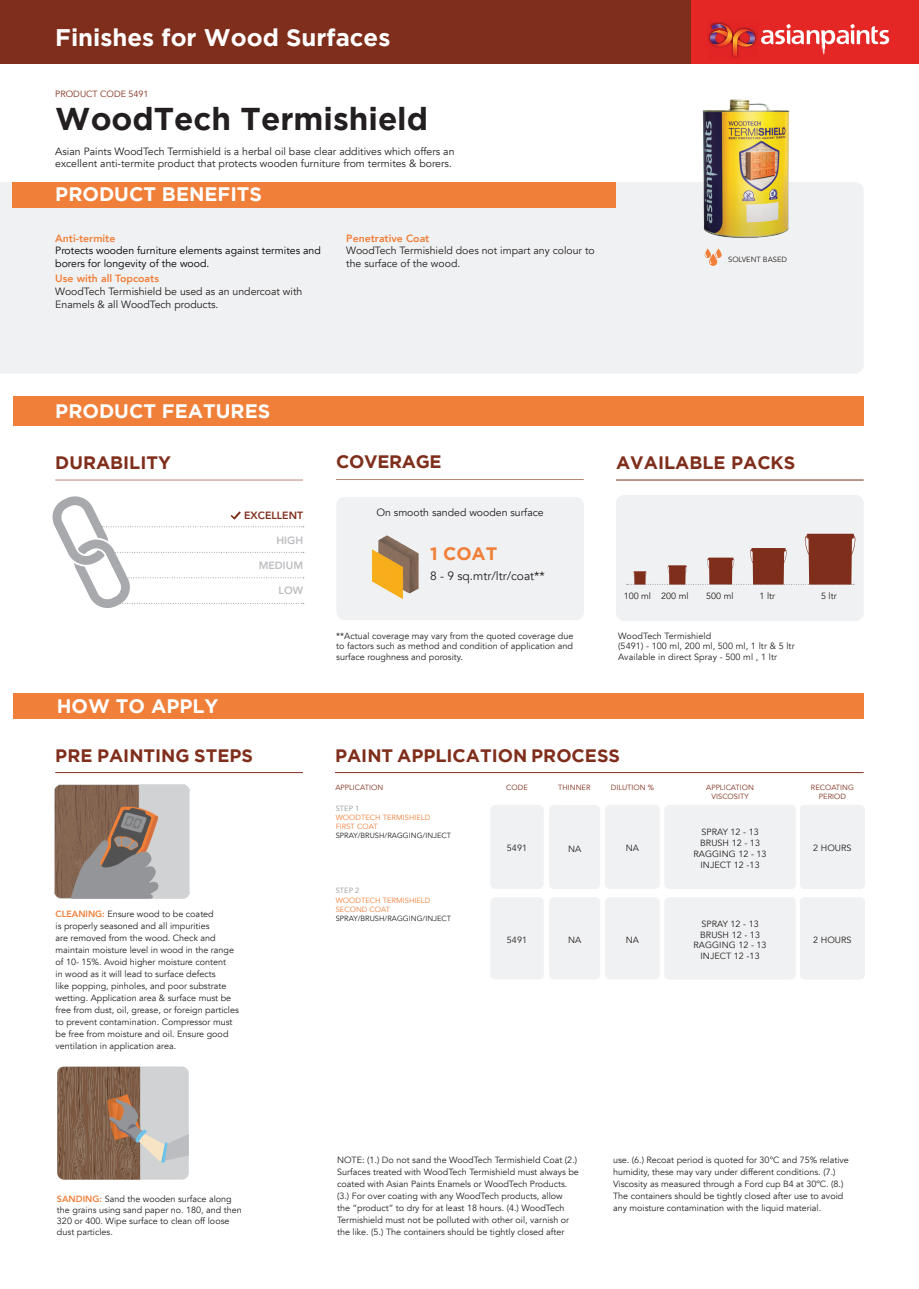
<style>
.page{position:relative;width:919px;height:1289px;background:#fff}
.page>*{position:absolute;margin:0;border:0;box-sizing:border-box;transform-origin:0 0}
.t1{font:700 31.5px "Gotham";color:#231f20}
.t2{font:700 24px "Gotham";color:#fff}
.t3{font:700 19.5px "Gotham";color:#fff}
.t4{font:700 18px "Gotham";color:#802e1c}
.t5{font:700 18px "Gotham";color:#f07f39}
.t6{font:12px "Avenir";color:#231f20}
.t7{font:10.5px/12.8px "Avenir";color:#231f20}
.t8{font:10.5px/12.8px "Avenir";color:#000001}
.t9{font:800 10.5px "Avenir";color:#f07f39}
.t10{font:800 10.5px "Avenir";color:#bcbdc0}
.t11{font:800 10.5px "Avenir";color:#802e1c}
.t12{font:9px/12px "Avenir";color:#231f20}
.t13{font:9px "Avenir";color:#802e1c}
.t14{font:7.5px/9px "Avenir";color:#802e1c;text-align:center}
.t15{font:7.5px "Avenir";letter-spacing:.005em;color:#231f20}
.t16{font:7.5px "Avenir";letter-spacing:.005em;color:#f07f39}
.t17{font:7.5px "Avenir";letter-spacing:.005em;color:#939598}
.s1{font-weight:800;color:#f07f39}
</style>
<div class="page">
<div style="left:0;top:0;width:918px;height:64px;background:#802e1c"></div>
<div style="left:691px;top:0;width:227px;height:64px;background:#e42625"></div>
<svg style="left:761px;top:24px;width:128px;height:31px"></svg>
<img style="left:708px;top:22px;width:49px;height:36px">
<svg style="left:710px;top:30px;width:44px;height:16px"></svg>
<img style="left:712px;top:24px;width:20px;height:22px">
<img style="left:732px;top:29px;width:20px;height:27px">
<div style="left:13px;top:395px;width:850px;height:30px;background:#f07f39"></div>
<hr style="left:55px;top:480px;width:248px;height:1px;background:#b98472">
<hr style="left:616px;top:480px;width:247px;height:1px;background:#812e1d">
<div style="left:13px;top:693px;width:850px;height:26px;background:#f07f39"></div>
<hr style="left:335px;top:772px;width:528px;height:1px;background:#812e1d">
<hr style="left:55px;top:772px;width:248px;height:1px;background:#812e1d">
<svg style="left:57px;top:1066px;width:132px;height:114px;background:#a28d7f"></svg>
<img style="left:55px;top:785px;width:134px;height:114px">
<div style="left:0;top:182px;width:863px;height:191px;background:#f0f1f2"></div>
<div style="left:13px;top:182px;width:603px;height:25px;background:#f07f39"></div>
<svg style="left:704px;top:248px;width:7px;height:10px"></svg>
<svg style="left:715px;top:248px;width:6px;height:10px"></svg>
<svg style="left:705px;top:252px;width:12px;height:12px"></svg>
<img style="left:670px;top:99px;width:156px;height:150px">
<div style="left:664px;top:804px;width:131px;height:85px;background:#f0f1f2;border-radius:5px"></div>
<div style="left:605px;top:804px;width:54px;height:84px;background:#f0f1f2;border-radius:5px"></div>
<div style="left:799px;top:804px;width:65px;height:85px;background:#f0f1f2;border-radius:5px"></div>
<div style="left:490px;top:804px;width:53px;height:84px;background:#f0f1f2;border-radius:5px"></div>
<svg style="left:52px;top:496px;width:252px;height:112px"></svg>
<hr style="left:336px;top:479px;width:247px;height:1px;background:#b98472">
<div style="left:336px;top:497px;width:248px;height:123px;background:#f0f1f2;border-radius:9px"></div>
<img style="left:372px;top:535px;width:47px;height:64px">
<div style="left:664px;top:897px;width:131px;height:82px;background:#f0f1f2;border-radius:5px"></div>
<div style="left:605px;top:897px;width:54px;height:82px;background:#f0f1f2;border-radius:5px"></div>
<div style="left:799px;top:897px;width:65px;height:82px;background:#f0f1f2;border-radius:5px"></div>
<div style="left:490px;top:897px;width:53px;height:82px;background:#f0f1f2;border-radius:5px"></div>
<div style="left:616px;top:495px;width:247px;height:126px;background:#f0f1f2;border-radius:9px"></div>
<svg style="left:626px;top:533px;width:229px;height:52px"></svg>
<div style="left:549px;top:897px;width:51px;height:82px;background:#f0f1f2;border-radius:5px"></div>
<div style="left:549px;top:805px;width:51px;height:84px;background:#f0f1f2;border-radius:5px"></div>
<h2 class="t2" style="left:55px;top:24px;width:336px">Finishes for Wood Surfaces</h2>
<p class="t13" style="left:55px;top:89px;width:95px">PRODUCT CODE 5491</p>
<p class="t1" style="left:55px;top:101px;width:374px">WoodTech Termishield</p>
<p class="t7" style="left:55px;top:145px;width:400px;line-height:12px">Asian Paints WoodTech Termishield is a herbal oil base clear additives which offers an excellent anti-termite product that protects wooden furniture from termites &amp; borers.</p>
<p class="t3" style="left:55px;top:182px;width:208px">PRODUCT BENEFITS</p>
<p class="t9" style="left:55px;top:230px;width:62px">Anti-termite</p>
<p class="t8" style="left:55px;top:244px;width:267px">Protects wooden furniture elements against termites and borers for longevity of the wood.</p>
<p class="t9" style="left:55px;top:270px;width:105px">Use with all Topcoats</p>
<p class="t7" style="left:55px;top:285px;width:248px">WoodTech Termishield be used as an undercoat with<br>Enamels &amp; all WoodTech products.</p>
<p class="t9" style="left:346px;top:230px;width:85px">Penetrative Coat</p>
<p class="t7" style="left:346px;top:244px;width:250px">WoodTech Termishield does not impart any colour to</p>
<p class="t7" style="left:346px;top:257px;width:115px">the surface of the wood.</p>
<p class="t3" style="left:55px;top:399px;width:216px">PRODUCT FEATURES</p>
<p class="t15" style="left:728px;top:254px;width:60px">SOLVENT BASED</p>
<p class="t4" style="left:336px;top:451px;width:107px">COVERAGE</p>
<p class="t4" style="left:55px;top:452px;width:117px">DURABILITY</p>
<p class="t4" style="left:616px;top:452px;width:181px">AVAILABLE PACKS</p>
<p class="t11" style="left:244px;top:507px;width:60px">EXCELLENT</p>
<p class="t10" style="left:276px;top:532px;width:28px">HIGH</p>
<p class="t10" style="left:259px;top:557px;width:46px">MEDIUM</p>
<p class="t10" style="left:278px;top:582px;width:26px">LOW</p>
<p class="t3" style="left:57px;top:695px;width:163px">HOW TO APPLY</p>
<p class="t7" style="left:376px;top:506px;width:169px">On smooth sanded wooden surface</p>
<p class="t5" style="left:430px;top:543px;width:69px">1 COAT</p>
<p class="t6" style="left:430px;top:569px;width:116px">8 - 9 sq.mtr/ltr/coat**</p>
<p class="t12" style="left:336px;top:630px;width:239px;line-height:10.5px;text-align:justify">**Actual coverage may vary from the quoted coverage due to factors such as method and condition of application and surface roughness and porosity.</p>
<p class="t12" style="left:623px;top:590px;width:29px">100 ml</p>
<p class="t12" style="left:661px;top:590px;width:29px">200 ml</p>
<p class="t12" style="left:706px;top:590px;width:29px">500 ml</p>
<p class="t12" style="left:759px;top:590px;width:17px">1 ltr</p>
<p class="t12" style="left:821px;top:590px;width:17px">5 ltr</p>
<p class="t12" style="left:618px;top:630px;width:178px;line-height:10.5px">WoodTech Termishield<br>(5491) - 100 ml, 200 ml, 500 ml, 1 ltr &amp; 5 ltr<br>Available in direct Spray - 500 ml , 1 ltr</p>
<p class="t4" style="left:55px;top:745px;width:199px">PRE PAINTING STEPS</p>
<p class="t4" style="left:335px;top:745px;width:286px">PAINT APPLICATION PROCESS</p>
<p class="t14" style="left:335px;top:783px;width:49px">APPLICATION</p>
<p class="t14" style="left:506px;top:783px;width:23px">CODE</p>
<p class="t14" style="left:610px;top:783px;width:45px">DILUTION %</p>
<p class="t14" style="left:706px;top:783px;width:49px">APPLICATION</p>
<p class="t14" style="left:711px;top:792px;width:39px">VISCOSITY</p>
<p class="t14" style="left:810px;top:783px;width:45px">RECOATING<br>PERIOD</p>
<p class="t14" style="left:558px;top:783px;width:34px">THINNER</p>
<p class="t12" style="left:56px;top:908px;width:185px"><span class="s1">CLEANING:</span> Ensure wood to be coated<br>is properly seasoned and all impurities<br>are removed from the wood. Check and maintain moisture level in wood in the range of 10- 15%. Avoid higher moisture content<br>in wood as it will lead to surface defects<br>like popping, pinholes, and poor substrate wetting. Application area &amp; surface must be free from dust, oil, grease, or foreign particles to prevent contamination. Compressor must be free from moisture and oil. Ensure good ventilation in application area.</p>
<p class="t12" style="left:57px;top:1192px;width:186px;line-height:11.2px"><span class="s1">SANDING:</span> Sand the wooden surface along the grains using sand paper no. 180, and then 320 or 400. Wipe surface to clean off loose dust particles.</p>
<p class="t17" style="left:335px;top:804px;width:25px">STEP 1</p>
<p class="t16" style="left:335px;top:813px;width:96px">WOODTECH TERMISHIELD</p>
<p class="t16" style="left:335px;top:822px;width:43px">FIRST COAT</p>
<p class="t15" style="left:335px;top:831px;width:117px">SPRAY/BRUSH/RAGGING/INJECT</p>
<p class="t17" style="left:335px;top:886px;width:25px">STEP 2</p>
<p class="t16" style="left:335px;top:895px;width:96px">WOODTECH TERMISHIELD</p>
<p class="t16" style="left:335px;top:904px;width:56px">SECOND COAT</p>
<p class="t15" style="left:335px;top:913px;width:117px">SPRAY/BRUSH/RAGGING/INJECT</p>
<p class="t12" style="left:507px;top:842px;width:22px">5491</p>
<p class="t12" style="left:568px;top:842px;width:15px">NA</p>
<p class="t12" style="left:701px;top:826px;width:59px">SPRAY 12 - 13</p>
<p class="t12" style="left:700px;top:837px;width:61px">BRUSH 12 - 13</p>
<p class="t12" style="left:693px;top:848px;width:75px">RAGGING 12 - 13</p>
<p class="t12" style="left:700px;top:858px;width:61px">INJECT 12 -13</p>
<p class="t12" style="left:625px;top:842px;width:15px">NA</p>
<p class="t12" style="left:813px;top:842px;width:40px">2 HOURS</p>
<p class="t12" style="left:701px;top:917px;width:59px">SPRAY 12 - 13</p>
<p class="t12" style="left:700px;top:928px;width:61px">BRUSH 12 - 13</p>
<p class="t12" style="left:693px;top:939px;width:75px">RAGGING 12 - 13</p>
<p class="t12" style="left:700px;top:950px;width:61px">INJECT 12 -13</p>
<p class="t12" style="left:507px;top:933px;width:22px">5491</p>
<p class="t12" style="left:625px;top:933px;width:15px">NA</p>
<p class="t12" style="left:813px;top:933px;width:40px">2 HOURS</p>
<p class="t12" style="left:568px;top:933px;width:15px">NA</p>
<p class="t12" style="left:337px;top:1154px;width:243px">NOTE: (1.) Do not sand the WoodTech Termishield Coat (2.)<br>Surfaces treated with WoodTech Termishield must always be coated with Asian Paints Enamels or WoodTech Products. (3.) For over coating with any WoodTech products, allow<br>the “product” to dry for at least 18 hours. (4.) WoodTech Termishield must not be polluted with other oil, varnish or the like. (5.) The containers should be tightly closed after</p>
<p class="t12" style="left:613px;top:1154px;width:237px">use. (6.) Recoat period is quoted for 30°C and 75% relative humidity, these may vary under different conditions. (7.)<br>Viscosity as measured through a Ford cup B4 at 30ºC. (8.)<br>The containers should be tightly closed after use to avoid any moisture contamination with the liquid material.</p>
</div>
